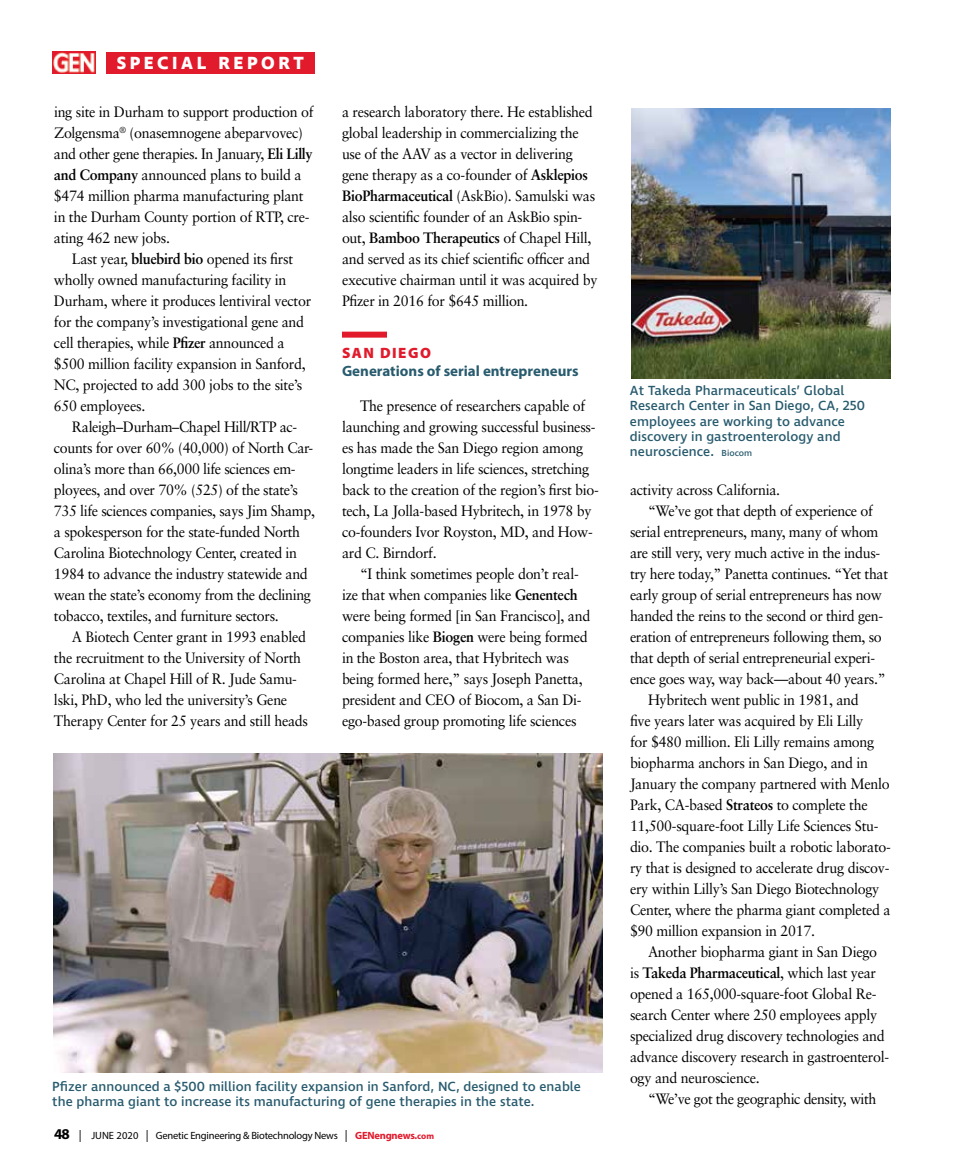
<style>
.page{position:relative;width:972px;height:1175px;background:#fff}
.page>*{position:absolute;margin:0;border:0;box-sizing:border-box;transform-origin:0 0}
.t1{font:700 18px "Ingra";letter-spacing:.2em;color:#fff}
.t2{font:15px/21px "Sabon";letter-spacing:-.02em;color:#000;scale:.95 1}
.t3{font:700 15px "Sabon";letter-spacing:-.02em;color:#000;scale:.95 1}
.t4{font:700 15px "Myriad Pro";color:#285b6e}
.t5{font:900 15px "Myriad Pro";letter-spacing:.1em;color:#e11a2c}
.t6{font:500 13.5px/15px "Ingra";letter-spacing:.005em;color:#285b6e}
.t7{font:10.5px "Myriad Pro";letter-spacing:-.02em;color:#000}
.s1{font-weight:700}
.s2{font-weight:700;font-size:15px}
.s3{font-size:12px}
.s4{font-weight:700;color:#e11a2c}
.s5{font-weight:700;font-size:9px;color:#e11a2c}
.s6{font-size:9px}
.s7{font-weight:400}
</style>
<div class="page">
<div style="left:342px;top:332px;width:45px;height:6px;background:#e11a2c"></div>
<div style="left:107px;top:52px;width:208px;height:21px;background:#e11a2c"></div>
<img style="left:53px;top:52px;width:43px;height:21px">
<img style="left:53px;top:754px;width:550px;height:318px">
<img style="left:631px;top:108px;width:260px;height:270px">
<p class="t1" style="left:117px;top:51px;width:188px">SPECIAL REPORT</p>
<p class="t2" style="left:54px;top:101px;width:275px">ing site in Durham to support production of Zolgensma<sup>®</sup> (onasemnogene abeparvovec) and other gene therapies. In January, <span class="s1">Eli Lilly and Company</span> announced plans to build a $474 million pharma manufacturing plant in the Durham County portion of RTP, cre&shy;ating 462 new jobs.</p>
<p class="t2" style="left:54px;top:248px;width:272px;text-indent:18px">Last year, <span class="s1">bluebird bio</span> opened its first wholly owned manufacturing facility in Durham, where it produces lentiviral vector for the company’s investigational gene and cell therapies, while <span class="s1">Pfizer</span> announced a $500 million facility expansion in Sanford, NC, projected to add 300 jobs to the site’s 650 employees.</p>
<p class="t2" style="left:54px;top:416px;width:276px;text-indent:18px">Raleigh–Durham–Chapel Hill/RTP ac&shy;counts for over 60% (40,000) of North Car&shy;olina’s more than 66,000 life sciences em&shy;ployees, and over 70% (525) of the state’s 735 life sciences companies, says Jim Shamp, a spokesperson for the state-funded North Carolina Biotechnology Center, created in 1984 to advance the industry statewide and wean the state’s economy from the declining tobacco, textiles, and furniture sectors.</p>
<p class="t2" style="left:54px;top:626px;width:269px;text-indent:18px">A Biotech Center grant in 1993 enabled the recruitment to the University of North Carolina at Chapel Hill of R. Jude Samu&shy;lski, PhD, who led the university’s Gene Therapy Center for 25 years and still heads</p>
<p class="t2" style="left:342px;top:101px;width:271px">a research laboratory there. He established global leadership in commercializing the use of the AAV as a vector in delivering gene therapy as a co-founder of <span class="s1">Asklepios BioPharmaceutical</span> (AskBio). Samulski was also scientific founder of an AskBio spin&shy;out, <span class="s1">Bamboo Therapeutics</span> of Chapel Hill, and served as its chief scientific officer and executive chairman until it was acquired by Pfizer in 2016 for $645 million.</p>
<p class="t5" style="left:342px;top:343px;width:90px">SAN DIEGO</p>
<p class="t4" style="left:342px;top:361px;width:238px">Generations of serial entrepreneurs</p>
<p class="t2" style="left:342px;top:395px;width:272px;text-indent:18px">The presence of researchers capable of launching and growing successful business&shy;es has made the San Diego region among longtime leaders in life sciences, stretching back to the creation of the region’s first bio&shy;tech, La Jolla-based Hybritech, in 1978 by co-founders Ivor Royston, MD, and How&shy;ard C. Birndorf.</p>
<p class="t2" style="left:342px;top:563px;width:263px;text-indent:18px">“I think sometimes people don’t real&shy;ize that when companies like <span class="s1">Genentech </span>were being formed [in San Francisco], and companies like <span class="s1">Biogen</span> were being formed in the Boston area, that Hybritech was being formed here,” says Joseph Panetta, president and CEO of Biocom, a San Di&shy;ego-based group promoting life sciences</p>
<p class="t6" style="left:52px;top:1079px;width:530px">Pfizer announced a $500 million facility expansion in Sanford, NC, designed to enable the pharma giant to increase its manufacturing of gene therapies in the state.</p>
<p class="t7" style="left:54px;top:1129px;width:382px"><span class="s2">48</span> <span class="s3">|</span> JUNE 2020 <span class="s3">|</span> Genetic Engineering &amp; Biotechnology News <span class="s3">|</span> <span class="s4">GENengnews.</span><span class="s5">com</span></p>
<p class="t6" style="left:630px;top:384px;width:236px">At Takeda Pharmaceuticals’ Global<br>Research Center in San Diego, CA, 250 employees are working to advance discovery in gastroenterology and neuroscience. <span class="s6">Biocom</span></p>
<p class="t2" style="left:630px;top:479px;width:160px">activity across California.</p>
<p class="t2" style="left:648px;top:500px;width:238px">“We’ve got that depth of experience of</p>
<p class="t2" style="left:630px;top:521px;width:263px">serial entrepreneurs, many, many of whom</p>
<p class="t2" style="left:630px;top:542px;width:265px">are still very, very much active in the indus-</p>
<p class="t2" style="left:630px;top:563px;width:273px">try here today,” Panetta continues. “Yet that</p>
<p class="t2" style="left:630px;top:584px;width:267px">early group of serial entrepreneurs has now</p>
<p class="t2" style="left:630px;top:605px;width:268px">handed the reins to the second or third gen-</p>
<p class="t2" style="left:630px;top:626px;width:267px">eration of entrepreneurs following them, so</p>
<p class="t2" style="left:630px;top:647px;width:260px">that depth of serial entrepreneurial experi-</p>
<p class="t2" style="left:630px;top:668px;width:271px">ence goes way, way back—about 40 years.”</p>
<p class="t2" style="left:648px;top:689px;width:223px">Hybritech went public in 1981, and</p>
<p class="t2" style="left:630px;top:710px;width:247px">five years later was acquired by Eli Lilly</p>
<p class="t2" style="left:630px;top:731px;width:259px">for $480 million. Eli Lilly remains among</p>
<p class="t2" style="left:630px;top:752px;width:252px">biopharma anchors in San Diego, and in</p>
<p class="t2" style="left:630px;top:773px;width:275px">January the company partnered with Menlo</p>
<p class="t2" style="left:630px;top:794px;width:252px">Park, CA-based <span class="s1">Strateos</span> to complete the</p>
<p class="t2" style="left:630px;top:815px;width:263px">11,500-square-foot Lilly Life Sciences Stu-</p>
<p class="t2" style="left:630px;top:836px;width:276px">dio. The companies built a robotic laborato-</p>
<p class="t2" style="left:630px;top:857px;width:275px">ry that is designed to accelerate drug discov-</p>
<p class="t2" style="left:630px;top:878px;width:264px">ery within Lilly’s San Diego Biotechnology</p>
<p class="t2" style="left:630px;top:899px;width:276px">Center, where the pharma giant completed a</p>
<p class="t2" style="left:630px;top:920px;width:196px">$90 million expansion in 2017.</p>
<p class="t2" style="left:648px;top:941px;width:243px">Another biopharma giant in San Diego</p>
<p class="t3" style="left:630px;top:963px;width:261px"><span class="s7">is</span> Takeda Pharmaceutical<span class="s7">, which last year</span></p>
<p class="t2" style="left:630px;top:983px;width:261px">opened a 165,000-square-foot Global Re-</p>
<p class="t2" style="left:630px;top:1004px;width:262px">search Center where 250 employees apply</p>
<p class="t2" style="left:630px;top:1025px;width:270px">specialized drug discovery technologies and</p>
<p class="t2" style="left:630px;top:1046px;width:274px">advance discovery research in gastroenterol-</p>
<p class="t2" style="left:630px;top:1067px;width:138px">ogy and neuroscience.</p>
<p class="t2" style="left:648px;top:1088px;width:242px">“We’ve got the geographic density, with</p>
</div>
